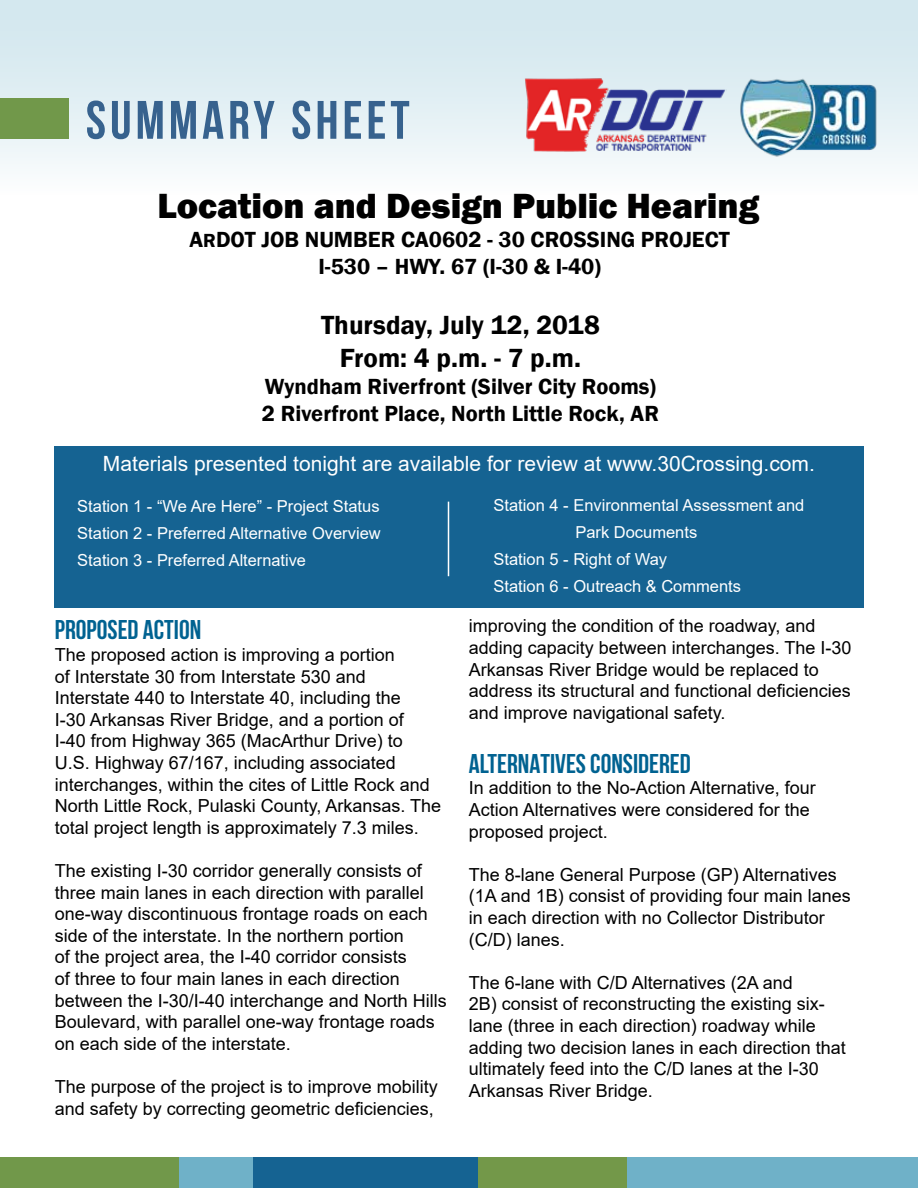
<style>
.page{position:relative;width:918px;height:1188px;background:#fff}
.page>*{position:absolute;margin:0;border:0;box-sizing:border-box;transform-origin:0 0}
.t1{font:700 54px "Bebas Neue";letter-spacing:.075em;color:#37628e}
.t2{font:800 36px "Franklin Gothic";color:#000}
.t3{font:600 27px/32.4px "Franklin Gothic";color:#000;text-align:center}
.t4{font:700 27px "Bebas Neue";color:#006291}
.t5{font:600 22.5px/27px "Franklin Gothic";color:#000}
.t6{font:21px "Arial";color:#fff}
.t7{font:18px/21.6px "Arial";color:#000}
.t8{font:16.5px/27px "Arial";color:#fff;text-align:justify}
.s1{font-size:19.5px}
</style>
<div class="page">
<div style="left:54px;top:446px;width:810px;height:162px;background:#156392"></div>
<hr style="left:448px;top:502px;width:1px;height:74px;background:#fff">
<div style="left:0;top:1157px;width:179px;height:31px;background:#71984a"></div>
<div style="left:478px;top:1157px;width:149px;height:31px;background:#739849"></div>
<div style="left:179px;top:1157px;width:74px;height:31px;background:#6fb1c8"></div>
<div style="left:627px;top:1157px;width:291px;height:31px;background:#6fb1c8"></div>
<div style="left:253px;top:1157px;width:225px;height:31px;background:#156392"></div>
<div style="left:0;top:0;width:918px;height:194px;background:linear-gradient(to bottom,#cee4ec,#f8fbfc)"></div>
<img style="left:712px;top:59px;width:192px;height:117px">
<div style="left:0;top:98px;width:68px;height:41px;background:#71984a"></div>
<img style="left:523px;top:77px;width:204px;height:76px">
<h1 class="t1" style="left:86px;top:90px;width:325px">SUMMARY SHEET</h1>
<h2 class="t2" style="left:157px;top:182px;width:603px">Location and Design Public Hearing</h2>
<p class="t5" style="left:190px;top:226px;width:542px;text-align:center">A<span class="s1">R</span>DOT JOB NUMBER CA0602 - 30 CROSSING PROJECT<br>I-530 – HWY. 67 (I-30 &amp; I-40)</p>
<h3 class="t3" style="left:321px;top:309px;width:280px">Thursday, July 12, 2018<br>From: 4 p.m. - 7 p.m.</h3>
<p class="t5" style="left:262px;top:373px;width:399px">Wyndham Riverfront (Silver City Rooms)<br>2 Riverfront Place, North Little Rock, AR</p>
<p class="t6" style="left:103px;top:449px;width:713px">Materials presented tonight are available for review at www.30Crossing.com.</p>
<p class="t8" style="left:77px;top:493px;width:305px">Station 1 - “We Are Here” - Project Status Station 2 - Preferred Alternative Overview Station 3 - Preferred Alternative</p>
<p class="t8" style="left:494px;top:492px;width:312px">Station 4 - Environmental Assessment and</p>
<p class="t8" style="left:575px;top:519px;width:123px">Park Documents</p>
<p class="t8" style="left:494px;top:546px;width:175px">Station 5 - Right of Way</p>
<p class="t8" style="left:494px;top:573px;width:249px">Station 6 - Outreach &amp; Comments</p>
<h3 class="t4" style="left:55px;top:615px;width:148px">PROPOSED ACTION</h3>
<p class="t7" style="left:55px;top:644px;width:388px">The proposed action is improving a portion<br>of Interstate 30 from Interstate 530 and Interstate 440 to Interstate 40, including the<br>I-30 Arkansas River Bridge, and a portion of<br>I-40 from Highway 365 (MacArthur Drive) to U.S. Highway 67/167, including associated interchanges, within the cites of Little Rock and North Little Rock, Pulaski County, Arkansas. The total project length is approximately 7.3 miles.</p>
<p class="t7" style="left:55px;top:860px;width:394px">The existing I-30 corridor generally consists of three main lanes in each direction with parallel one-way discontinuous frontage roads on each side of the interstate. In the northern portion<br>of the project area, the I-40 corridor consists<br>of three to four main lanes in each direction between the I-30/I-40 interchange and North Hills Boulevard, with parallel one-way frontage roads on each side of the interstate.</p>
<p class="t7" style="left:55px;top:1076px;width:385px">The purpose of the project is to improve mobility and safety by correcting geometric deficiencies,</p>
<p class="t7" style="left:469px;top:615px;width:384px">improving the condition of the roadway, and adding capacity between interchanges. The I-30<br>Arkansas River Bridge would be replaced to address its structural and functional deficiencies and improve navigational safety.</p>
<h3 class="t4" style="left:469px;top:749px;width:224px">ALTERNATIVES CONSIDERED</h3>
<p class="t7" style="left:469px;top:777px;width:349px">In addition to the No-Action Alternative, four<br>Action Alternatives were considered for the proposed project.</p>
<p class="t7" style="left:469px;top:863px;width:384px">The 8-lane General Purpose (GP) Alternatives (1A and 1B) consist of providing four main lanes in each direction with no Collector Distributor (C/D) lanes.</p>
<p class="t7" style="left:469px;top:971px;width:379px">The 6-lane with C/D Alternatives (2A and<br>2B) consist of reconstructing the existing six&shy;lane (three in each direction) roadway while adding two decision lanes in each direction that ultimately feed into the C/D lanes at the I-30<br>Arkansas River Bridge.</p>
</div>
